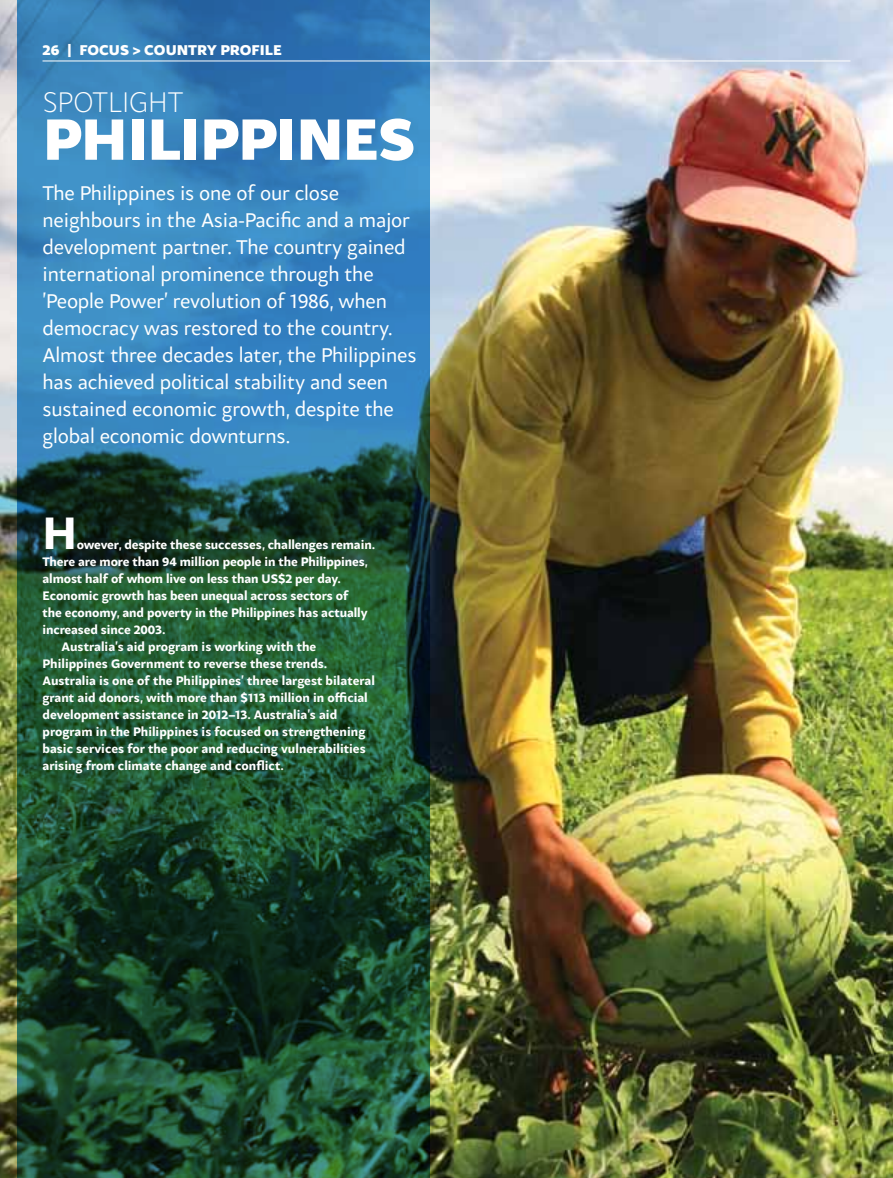
<style>
.page{position:relative;width:893px;height:1178px;background:#fff}
.page>*{position:absolute;margin:0;border:0;box-sizing:border-box;transform-origin:0 0}
.t1{font:900 61.5px "Samo Sans Pro";color:#fff}
.t2{font:700 48px "Samo Sans Pro";color:#fff}
.t3{font:100 30px "Samo Sans Pro";color:#fff}
.t4{font:21px/27px "Samo Sans Pro";letter-spacing:-.01em;color:#fff}
.t5{font:900 15px "Samo Sans Pro";color:#fff}
.t6{font:700 13.05px "Samo Sans Pro";color:#fff}
</style>
<div class="page">
<img style="left:0;top:0;width:893px;height:1178px">
<svg style="left:17px;top:0;width:412px;height:1178px"></svg>
<hr style="left:43px;top:61px;width:807px;height:1px;background:#fff">
<p class="t5" style="left:43px;top:40px;width:241px">26 | FOCUS &gt; COUNTRY PROFILE</p>
<h3 class="t3" style="left:43px;top:84px;width:123px">spotlight</h3>
<h1 class="t1" style="left:43px;top:101px;width:72px">PHILIPPINES</h1>
<p class="t4" style="left:43px;top:179px;width:375px">The Philippines is one of our close neighbours in the Asia-Pacific and a major development partner. The country gained international prominence through the ’People Power’ revolution of 1986, when democracy was restored to the country.<br>Almost three decades later, the Philippines has achieved political stability and seen sustained economic growth, despite the global economic downturns.</p>
<h2 class="t2" style="left:43px;top:503px;width:36px">H</h2>
<p class="t6" style="left:77px;top:536px;width:300px">owever, despite these successes, challenges remain.</p>
<p class="t6" style="left:43px;top:553px;width:327px">There are more than 94 million people in the Philippines,</p>
<p class="t6" style="left:43px;top:570px;width:300px">almost half of whom live on less than US$2 per day.</p>
<p class="t6" style="left:43px;top:587px;width:307px">Economic growth has been unequal across sectors of</p>
<p class="t6" style="left:43px;top:604px;width:326px">the economy, and poverty in the Philippines has actually</p>
<p class="t6" style="left:43px;top:621px;width:125px">increased since 2003.</p>
<p class="t6" style="left:62px;top:638px;width:256px">Australia’s aid program is working with the</p>
<p class="t6" style="left:43px;top:655px;width:286px">Philippines Government to reverse these trends.</p>
<p class="t6" style="left:43px;top:672px;width:334px">Australia is one of the Philippines’ three largest bilateral</p>
<p class="t6" style="left:43px;top:689px;width:327px">grant aid donors, with more than $113 million in official</p>
<p class="t6" style="left:43px;top:706px;width:296px">development assistance in 2012–13. Australia’s aid</p>
<p class="t6" style="left:43px;top:723px;width:324px">program in the Philippines is focused on strengthening</p>
<p class="t6" style="left:43px;top:740px;width:325px">basic services for the poor and reducing vulnerabilities</p>
<p class="t6" style="left:43px;top:757px;width:243px">arising from climate change and conflict.</p>
</div>
